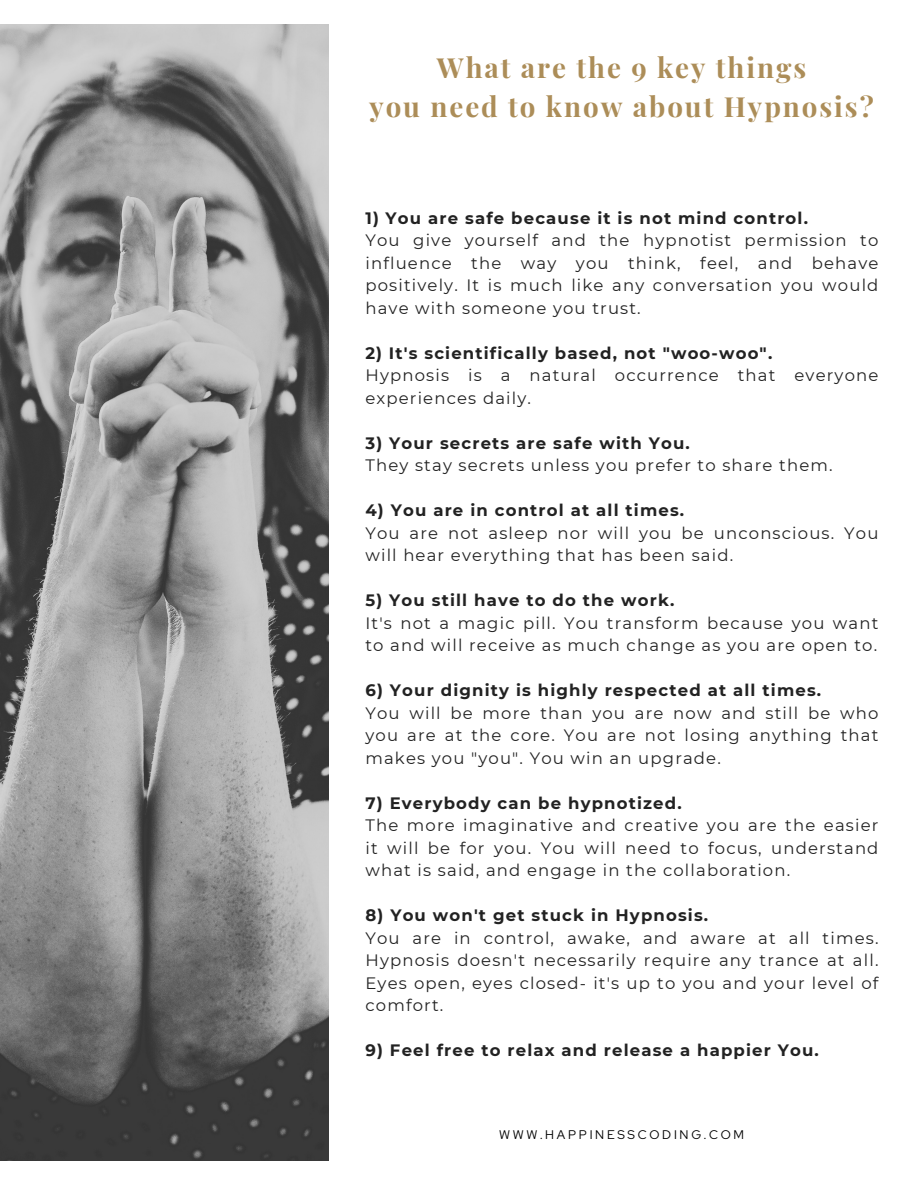
<style>
.page{position:relative;width:918px;height:1188px;background:#fff}
.page>*{position:absolute;margin:0;border:0;box-sizing:border-box;transform-origin:0 0}
.t1{font:700 27.75px/38.2px "Playfair Display";letter-spacing:.07em;color:#ac8d58;text-align:center}
.t2{font:16.5px/22.5px "Montserrat";letter-spacing:.07em;color:#222}
.t3{font:700 16.5px "Montserrat";letter-spacing:.07em;color:#222}
.t4{font:12.45px "Red Hat Display";letter-spacing:.22em;color:#000}
.s1{font-weight:700}
</style>
<div class="page">
<img style="left:0;top:25px;width:328px;height:1135px">
<h1 class="t1" style="left:369px;top:48px;width:506px">What are the 9 key things<br>you need to know about Hypnosis?</h1>
<h3 class="t2" style="left:365px;top:206px;width:515px"><span class="s1">1) You are safe because it is not mind control.<br></span>You give yourself and the hypnotist permission to influence the way you think, feel, and behave positively. It is much like any conversation you would have with someone you trust.</h3>
<h3 class="t2" style="left:365px;top:341px;width:515px"><span class="s1">2) It's scientifically based, not "woo-woo".<br></span>Hypnosis is a natural occurrence that everyone experiences daily.</h3>
<h3 class="t2" style="left:365px;top:431px;width:469px"><span class="s1">3) Your secrets are safe with You.<br></span>They stay secrets unless you prefer to share them.</h3>
<h3 class="t2" style="left:365px;top:499px;width:515px"><span class="s1">4) You are in control at all times.<br></span>You are not asleep nor will you be unconscious. You will hear everything that has been said.</h3>
<h3 class="t2" style="left:365px;top:589px;width:515px"><span class="s1">5) You still have to do the work.<br></span>It's not a magic pill. You transform because you want to and will receive as much change as you are open to.</h3>
<h3 class="t2" style="left:365px;top:679px;width:515px"><span class="s1">6) Your dignity is highly respected at all times.<br></span>You will be more than you are now and still be who you are at the core. You are not losing anything that makes you "you". You win an upgrade.</h3>
<h3 class="t2" style="left:365px;top:791px;width:515px"><span class="s1">7) Everybody can be hypnotized.<br></span>The more imaginative and creative you are the easier it will be for you. You will need to focus, understand what is said, and engage in the collaboration.</h3>
<h3 class="t2" style="left:365px;top:904px;width:515px"><span class="s1">8) You won't get stuck in Hypnosis.<br></span>You are in control, awake, and aware at all times.<br>Hypnosis doesn't necessarily require any trance at all.<br>Eyes open, eyes closed- it's up to you and your level of comfort.</h3>
<h2 class="t3" style="left:365px;top:1040px;width:455px">9) Feel free to relax and release a happier You.</h2>
<p class="t4" style="left:499px;top:1126px;width:247px">WWW.HAPPINESSCODING.COM</p>
</div>
